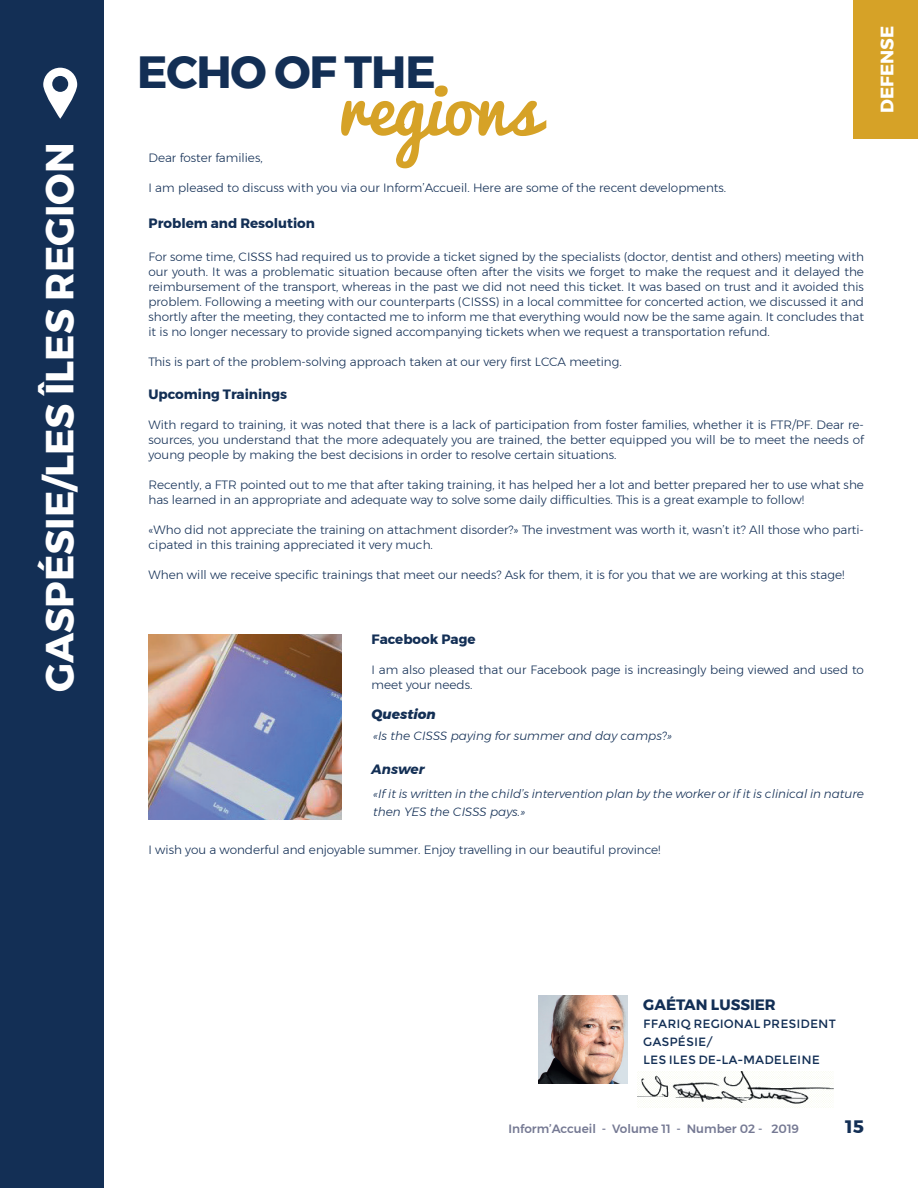
<style>
.page{position:relative;width:918px;height:1188px;background:#fff}
.page>*{position:absolute;margin:0;border:0;box-sizing:border-box;transform-origin:0 0}
.t1{font:72px "Pacifico";color:#d6a227}
.t2{font:700 45px "Montserrat";letter-spacing:-.025em;color:#132f55}
.t3{font:700 39px "Montserrat";color:#fff}
.t4{font:700 18px "Montserrat";color:#fff}
.t5{font:700 18px "Montserrat";color:#132f55}
.t6{font:700 15px "Montserrat";color:#132f55}
.t7{font:700 13.5px "Montserrat";color:#132f55}
.t8{font:italic 800 13.5px "Montserrat";color:#132f55}
.t9{font:italic 700 13.5px "Montserrat";color:#132f55}
.t10{font:300 12px/15px "Montserrat";color:#132f55}
.t11{font:italic 300 12px/18px "Montserrat";color:#132f55}
.t12{font:12px/18px "Montserrat";color:#132f55}
.t13{font:500 12px "Montserrat";color:#757993}
</style>
<div class="page">
<div style="left:0;top:0;width:104px;height:1188px;background:#132f55"></div>
<svg style="left:43px;top:68px;width:34px;height:51px"></svg>
<img style="left:148px;top:634px;width:194px;height:186px">
<img style="left:638px;top:1071px;width:196px;height:37px">
<img style="left:539px;top:996px;width:88px;height:88px">
<div style="left:853px;top:0;width:65px;height:138px;background:#d6a227"></div>
<h3 class="t3" style="left:29px;top:692px;width:551px;rotate:-90deg">GASPÉSIE/LES ÎLES REGION</h3>
<h2 class="t2" style="left:137px;top:36px;width:300px">ECHO OF THE</h2>
<h1 class="t1" style="left:337px;top:44px;width:203px">regions</h1>
<p class="t10" style="left:149px;top:150px;width:116px">Dear foster families,</p>
<p class="t10" style="left:149px;top:180px;width:579px">I am pleased to discuss with you via our Inform’Accueil. Here are some of the recent developments.</p>
<p class="t7" style="left:148px;top:213px;width:168px">Problem and Resolution</p>
<p class="t10" style="left:148px;top:249px;width:717px;text-align:justify">For some time, CISSS had required us to provide a ticket signed by the specialists (doctor, dentist and others) meeting with our youth. It was a problematic situation because often after the visits we forget to make the request and it delayed the reimbursement of the transport, whereas in the past we did not need this ticket. It was based on trust and it avoided this problem. Following a meeting with our counterparts (CISSS) in a local committee for concerted action, we discussed it and shortly after the meeting, they contacted me to inform me that everything would now be the same again. It concludes that it is no longer necessary to provide signed accompanying tickets when we request a transportation refund.</p>
<p class="t10" style="left:148px;top:354px;width:475px">This is part of the problem-solving approach taken at our very first LCCA meeting.</p>
<p class="t7" style="left:148px;top:384px;width:140px">Upcoming Trainings</p>
<p class="t10" style="left:148px;top:417px;width:717px;text-align:justify">With regard to training, it was noted that there is a lack of participation from foster families, whether it is FTR/PF. Dear re&shy;sources, you understand that the more adequately you are trained, the better equipped you will be to meet the needs of young people by making the best decisions in order to resolve certain situations.</p>
<p class="t10" style="left:148px;top:477px;width:717px">Recently, a FTR pointed out to me that after taking training, it has helped her a lot and better prepared her to use what she has learned in an appropriate and adequate way to solve some daily difficulties. This is a great example to follow!</p>
<p class="t10" style="left:148px;top:522px;width:717px">«Who did not appreciate the training on attachment disorder?» The investment was worth it, wasn’t it? All those who parti&shy;cipated in this training appreciated it very much.</p>
<p class="t10" style="left:148px;top:567px;width:698px">When will we receive specific trainings that meet our needs? Ask for them, it is for you that we are working at this stage!</p>
<h3 class="t4" style="left:873px;top:113px;width:88px;rotate:-90deg">DEFENSE</h3>
<p class="t7" style="left:372px;top:628px;width:106px">Facebook Page</p>
<p class="t10" style="left:372px;top:662px;width:494px">I am also pleased that our Facebook page is increasingly being viewed and used to meet your needs.</p>
<p class="t8" style="left:372px;top:703px;width:66px">Question</p>
<p class="t11" style="left:373px;top:727px;width:300px">«Is the CISSS paying for summer and day camps?»</p>
<p class="t9" style="left:372px;top:759px;width:55px">Answer</p>
<p class="t11" style="left:373px;top:785px;width:492px">«If it is written in the child’s intervention plan by the worker or if it is clinical in nature then YES the CISSS pays.»</p>
<p class="t10" style="left:148px;top:842px;width:514px">I wish you a wonderful and enjoyable summer. Enjoy travelling in our beautiful province!</p>
<p class="t6" style="left:643px;top:993px;width:134px">GAÉTAN LUSSIER</p>
<p class="t12" style="left:643px;top:1015px;width:195px">FFARIQ REGIONAL PRESIDENT<br>GASPÉSIE/<br>LES ILES DE-LA-MADELEINE</p>
<p class="t13" style="left:508px;top:1119px;width:292px">Inform’Accueil - Volume 11 - Number 02 - 2019</p>
<h3 class="t5" style="left:845px;top:1112px;width:20px">15</h3>
</div>
